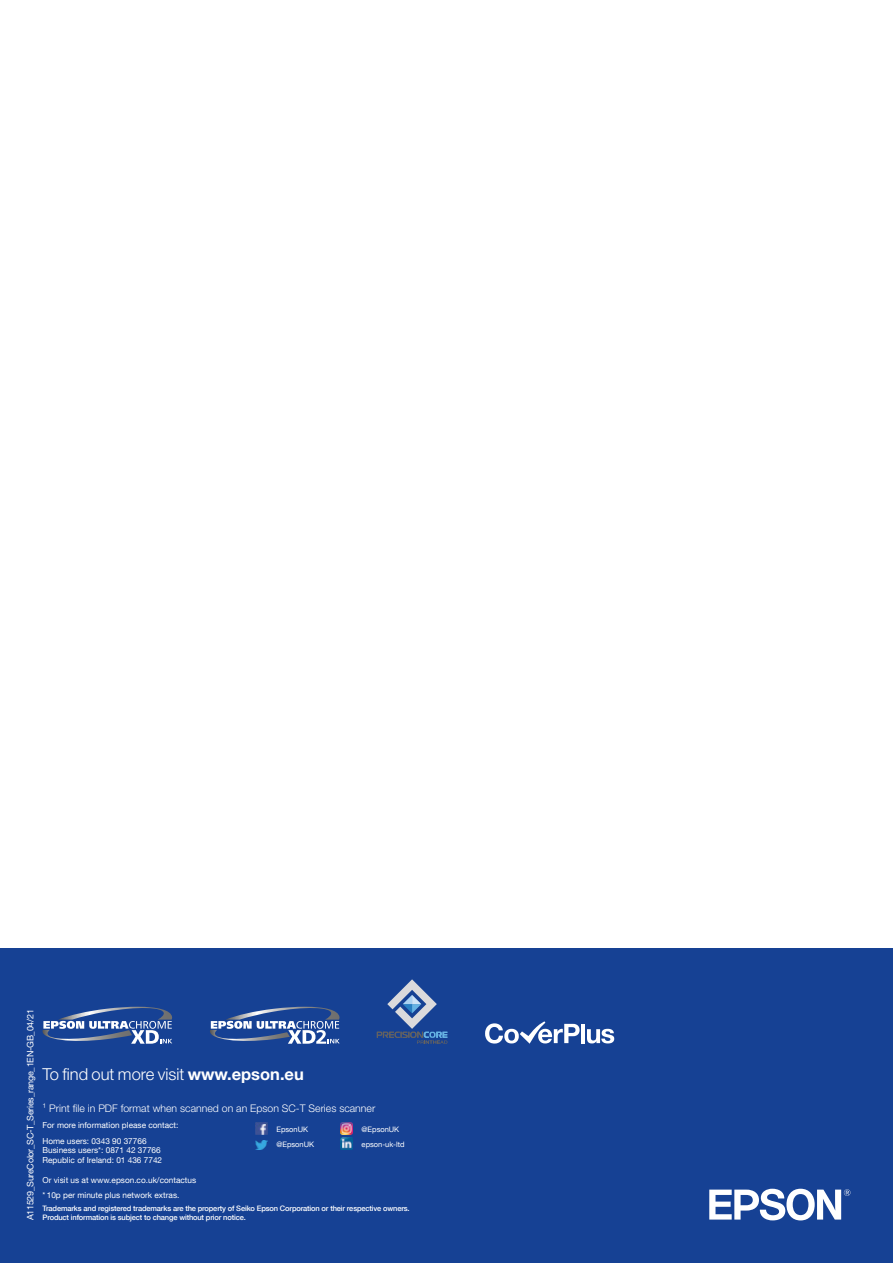
<style>
.page{position:relative;width:893px;height:1263px;background:#fff}
.page>*{position:absolute;margin:0;border:0;box-sizing:border-box;transform-origin:0 0}
.t1{font:300 16.5px "Helvetica Neue LT Pro";color:#fff}
.t2{font:300 10.5px "Helvetica Neue LT Pro";color:#fff}
.t3{font:9px "Helvetica Neue LT Pro";letter-spacing:-.03em;color:#fff}
.t4{font:8.25px "Helvetica Neue LT Com";color:#fff}
.t5{font:500 7.5px/9px "Helvetica Neue LT Com";letter-spacing:-.02em;color:#fff}
.t6{font:7.5px "Helvetica Neue LT Com";color:#fff}
.s1{font-weight:700}
</style>
<div class="page">
<div style="left:0;top:949px;width:893px;height:314px;background:#164194"></div>
<svg style="left:709px;top:1189px;width:141px;height:31px"></svg>
<hr style="left:581px;top:1024px;width:4px;height:19px;background:#fff">
<svg style="left:587px;top:1029px;width:27px;height:14px"></svg>
<svg style="left:485px;top:1021px;width:95px;height:23px"></svg>
<svg style="left:210px;top:1006px;width:130px;height:38px"></svg>
<svg style="left:43px;top:1006px;width:129px;height:38px"></svg>
<svg style="left:377px;top:979px;width:70px;height:65px"></svg>
<svg style="left:255px;top:1123px;width:12px;height:27px"></svg>
<svg style="left:340px;top:1123px;width:12px;height:27px"></svg>
<p class="t3" style="left:25px;top:1220px;width:213px;rotate:-90deg">A11529_SureColor_SC-T_Series_range_1EN-GB_04/21</p>
<p class="t1" style="left:43px;top:1063px;width:263px">To find out more visit <span class="s1">www.epson.eu</span></p>
<p class="t2" style="left:43px;top:1102px;width:334px">¹ Print file in PDF format when scanned on an Epson SC-T Series scanner</p>
<p class="t4" style="left:43px;top:1120px;width:138px">For more information please contact:</p>
<p class="t4" style="left:43px;top:1136px;width:106px">Home users: 0343 90 37766</p>
<p class="t4" style="left:43px;top:1145px;width:120px">Business users*: 0871 42 37766</p>
<p class="t4" style="left:43px;top:1155px;width:121px">Republic of Ireland: 01 436 7742</p>
<p class="t4" style="left:43px;top:1175px;width:155px">Or visit us at www.epson.co.uk/contactus</p>
<p class="t4" style="left:43px;top:1190px;width:138px">* 10p per minute plus network extras.</p>
<p class="t6" style="left:362px;top:1125px;width:39px">@EpsonUK</p>
<p class="t6" style="left:362px;top:1140px;width:45px">epson-uk-ltd</p>
<p class="t6" style="left:276px;top:1125px;width:33px">EpsonUK</p>
<p class="t6" style="left:276px;top:1140px;width:39px">@EpsonUK</p>
<p class="t5" style="left:43px;top:1204px;width:369px">Trademarks and registered trademarks are the property of Seiko Epson Corporation or their respective owners.<br>Product information is subject to change without prior notice.</p>
</div>
